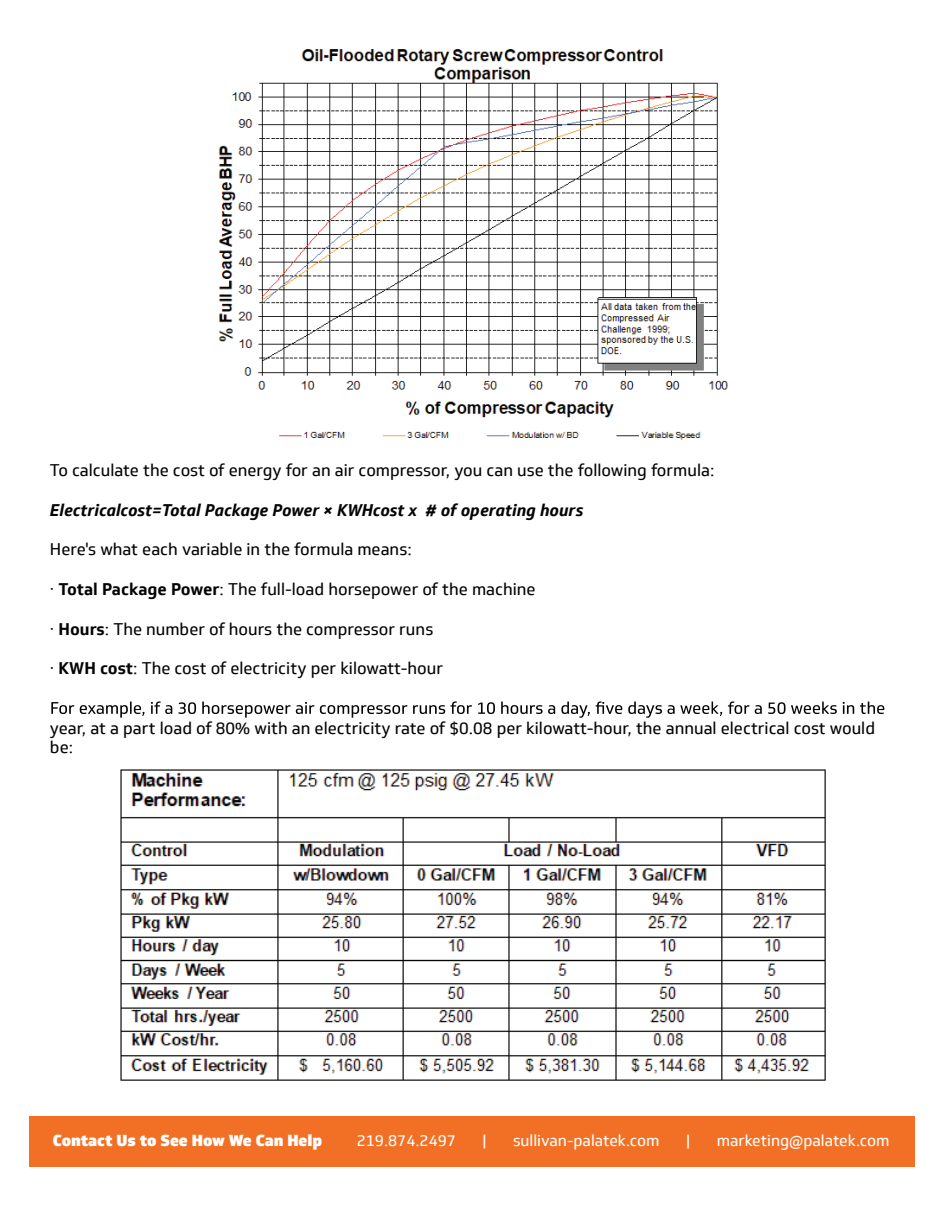
<style>
.page{position:relative;width:945px;height:1215px;background:#fff}
.page>*{position:absolute;margin:0;border:0;box-sizing:border-box;transform-origin:0 0}
.t1{font:16.5px/19.8px "Soleto";color:#040503}
.t2{font:italic 700 16.5px "Soleto";letter-spacing:-.005em;color:#040503}
.t3{font:15.6px "Soleto";color:#fff}
.t4{font:900 15.6px "Soleto";color:#fff}
.s1{font-weight:700}
</style>
<div class="page">
<svg style="left:51px;top:701px;width:833px;height:17px"></svg>
<img style="left:120px;top:769px;width:706px;height:312px">
<img style="left:218px;top:49px;width:510px;height:391px">
<div style="left:29px;top:1116px;width:886px;height:51px;background:#f27025"></div>
<p class="t1" style="left:50px;top:461px;width:666px">To calculate the cost of energy for an air compressor, you can use the following formula:</p>
<p class="t2" style="left:50px;top:500px;width:535px">Electricalcost=Total Package Power × KWHcost x # of operating hours</p>
<p class="t1" style="left:50px;top:540px;width:363px">Here's what each variable in the formula means:</p>
<p class="t1" style="left:50px;top:579px;width:487px">· <span class="s1">Total Package Power</span>: The full-load horsepower of the machine</p>
<p class="t1" style="left:50px;top:619px;width:385px">· <span class="s1">Hours</span>: The number of hours the compressor runs</p>
<p class="t1" style="left:50px;top:659px;width:395px">· <span class="s1">KWH cost</span>: The cost of electricity per kilowatt-hour</p>
<p class="t1" style="left:50px;top:718px;width:827px">year, at a part load of 80% with an electricity rate of $0.08 per kilowatt-hour, the annual electrical cost would be:</p>
<p class="t4" style="left:53px;top:1130px;width:271px">Contact Us to See How We Can Help</p>
<p class="t3" style="left:357px;top:1131px;width:101px">219.874.2497</p>
<p class="t3" style="left:483px;top:1131px;width:6px">|</p>
<p class="t3" style="left:513px;top:1131px;width:148px">sullivan-palatek.com</p>
<p class="t3" style="left:686px;top:1131px;width:6px">|</p>
<p class="t3" style="left:717px;top:1131px;width:174px">marketing@palatek.com</p>
</div>
